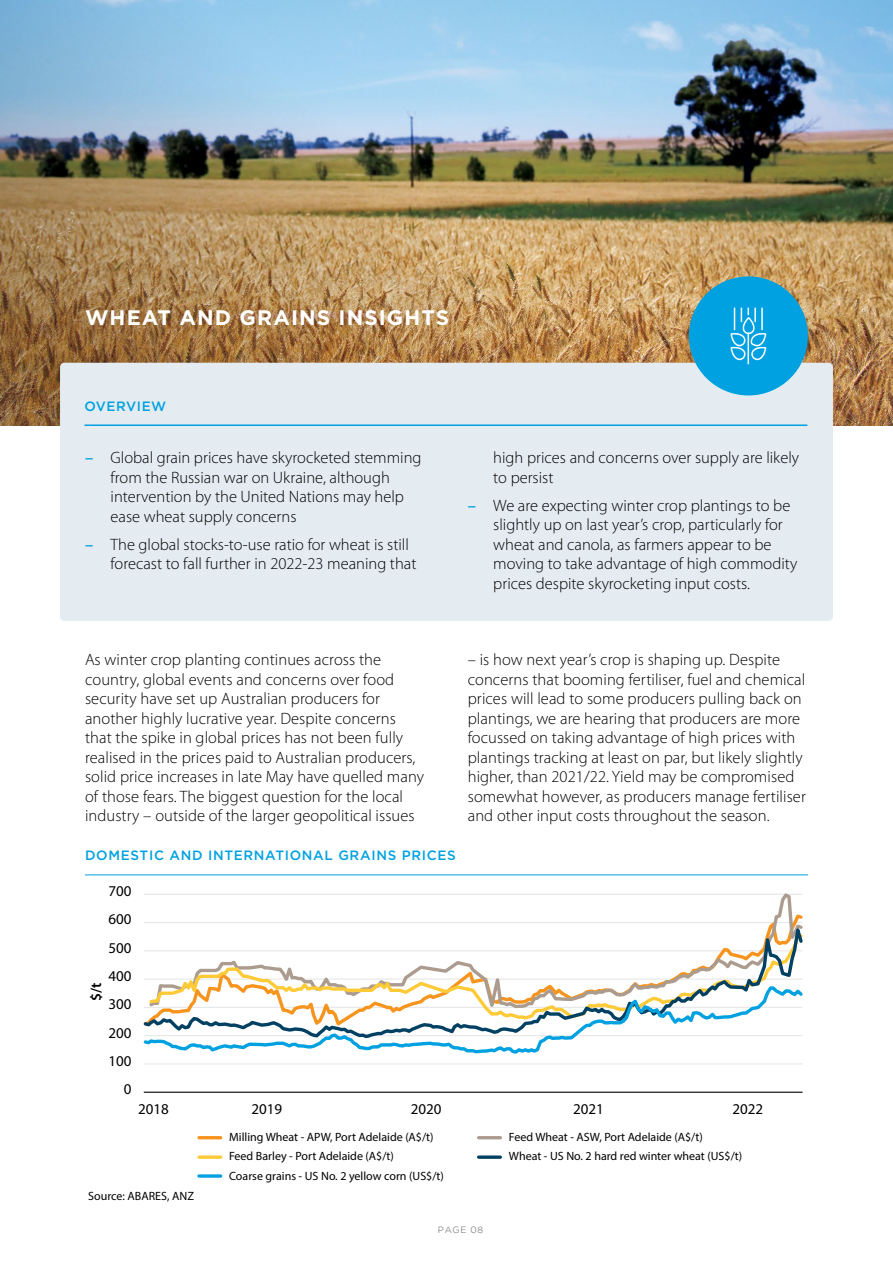
<style>
.page{position:relative;width:893px;height:1263px;background:#fff}
.page>*{position:absolute;margin:0;border:0;box-sizing:border-box;transform-origin:0 0}
.t1{font:700 21px "Gotham";letter-spacing:.05em;color:#fff}
.t2{font:300 16.5px/19.5px "Myriad Pro";letter-spacing:.005em;color:#000}
.t3{font:15px "Myriad Pro";color:#000}
.t4{font:600 15px "Myriad Pro";color:#000}
.t5{font:500 13.5px "Gotham";letter-spacing:.05em;color:#00a1e0}
.t6{font:12px "Myriad Pro";color:#000}
.t7{font:300 9px "Gotham";letter-spacing:.085em;color:#58595b}
.s1{font-weight:600;color:#00a1e0}
</style>
<div class="page">
<img style="left:742px;top:0;width:151px;height:425px">
<img style="left:0;top:0;width:742px;height:425px">
<div style="left:60px;top:363px;width:773px;height:258px;background:#e4ecf1;border-radius:4px"></div>
<hr style="left:85px;top:424px;width:722px;height:2px;background:#00a1e0">
<div style="left:689px;top:276px;width:119px;height:119px;background:#00a1e0;border-radius:50%"></div>
<hr style="left:747px;top:333px;width:2px;height:31px;background:#fff">
<svg style="left:730px;top:307px;width:36px;height:53px"></svg>
<hr style="left:85px;top:874px;width:723px;height:1px;background:#00a1e0">
<hr style="left:144px;top:1063px;width:659px;height:1px;background:#e6e7e8">
<hr style="left:144px;top:894px;width:659px;height:1px;background:#e6e7e8">
<hr style="left:144px;top:1092px;width:659px;height:1px;background:#000">
<svg style="left:144px;top:915px;width:659px;height:70px"></svg>
<svg style="left:143px;top:985px;width:660px;height:69px"></svg>
<hr style="left:199px;top:1136px;width:22px;height:3px;background:#f7941e">
<hr style="left:479px;top:1136px;width:21px;height:3px;background:#ab9c8f">
<svg style="left:199px;top:1155px;width:22px;height:4px"></svg>
<svg style="left:479px;top:1155px;width:21px;height:4px"></svg>
<svg style="left:199px;top:1174px;width:22px;height:4px"></svg>
<p class="t1" style="left:85px;top:305px;width:366px">WHEAT AND GRAINS INSIGHTS</p>
<p class="t5" style="left:85px;top:399px;width:83px">OVERVIEW</p>
<p class="t2" style="left:111px;top:448px;width:312px;text-indent:-26px"><span class="s1">–</span> Global grain prices have skyrocketed stemming from the Russian war on Ukraine, although intervention by the United Nations may help ease wheat supply concerns</p>
<p class="t2" style="left:111px;top:534px;width:307px;text-indent:-26px"><span class="s1">–</span> The global stocks-to-use ratio for wheat is still forecast to fall further in 2022-23 meaning that</p>
<p class="t2" style="left:493px;top:448px;width:307px">high prices and concerns over supply are likely to persist</p>
<p class="t2" style="left:493px;top:495px;width:306px;text-indent:-26px"><span class="s1">–</span> We are expecting winter crop plantings to be slightly up on last year’s crop, particularly for wheat and canola, as farmers appear to be moving to take advantage of high commodity prices despite skyrocketing input costs.</p>
<p class="t2" style="left:85px;top:650px;width:341px">As winter crop planting continues across the country, global events and concerns over food security have set up Australian producers for another highly lucrative year. Despite concerns that the spike in global prices has not been fully realised in the prices paid to Australian producers, solid price increases in late May have quelled many of those fears. The biggest question for the local industry – outside of the larger geopolitical issues</p>
<p class="t2" style="left:468px;top:650px;width:340px">– is how next year’s crop is shaping up. Despite concerns that booming fertiliser, fuel and chemical prices will lead to some producers pulling back on plantings, we are hearing that producers are more focussed on taking advantage of high prices with plantings tracking at least on par, but likely slightly higher, than 2021/22. Yield may be compromised somewhat however, as producers manage fertiliser and other input costs throughout the season.</p>
<p class="t5" style="left:85px;top:847px;width:372px">DOMESTIC AND INTERNATIONAL GRAINS PRICES</p>
<p class="t3" style="left:109px;top:882px;width:25px">700</p>
<p class="t3" style="left:109px;top:910px;width:25px">600</p>
<p class="t3" style="left:109px;top:938px;width:25px">500</p>
<p class="t3" style="left:109px;top:967px;width:25px">400</p>
<p class="t4" style="left:87px;top:1000px;width:20px;rotate:-90deg">$/t</p>
<p class="t3" style="left:109px;top:995px;width:25px">300</p>
<p class="t3" style="left:109px;top:1023px;width:25px">200</p>
<p class="t3" style="left:109px;top:1051px;width:25px">100</p>
<p class="t3" style="left:124px;top:1080px;width:9px">0</p>
<p class="t3" style="left:138px;top:1100px;width:32px">2018</p>
<p class="t3" style="left:251px;top:1100px;width:32px">2019</p>
<p class="t3" style="left:411px;top:1100px;width:32px">2020</p>
<p class="t3" style="left:573px;top:1100px;width:32px">2021</p>
<p class="t3" style="left:732px;top:1100px;width:32px">2022</p>
<p class="t6" style="left:88px;top:1188px;width:107px">Source: ABARES, ANZ</p>
<p class="t6" style="left:229px;top:1129px;width:206px">Milling Wheat - APW, Port Adelaide (A$/t)</p>
<p class="t6" style="left:509px;top:1129px;width:195px">Feed Wheat - ASW, Port Adelaide (A$/t)</p>
<p class="t6" style="left:229px;top:1149px;width:166px">Feed Barley - Port Adelaide (A$/t)</p>
<p class="t6" style="left:509px;top:1149px;width:235px">Wheat - US No. 2 hard red winter wheat (US$/t)</p>
<p class="t6" style="left:229px;top:1168px;width:216px">Coarse grains - US No. 2 yellow corn (US$/t)</p>
<p class="t7" style="left:438px;top:1225px;width:47px">PAGE 08</p>
</div>
